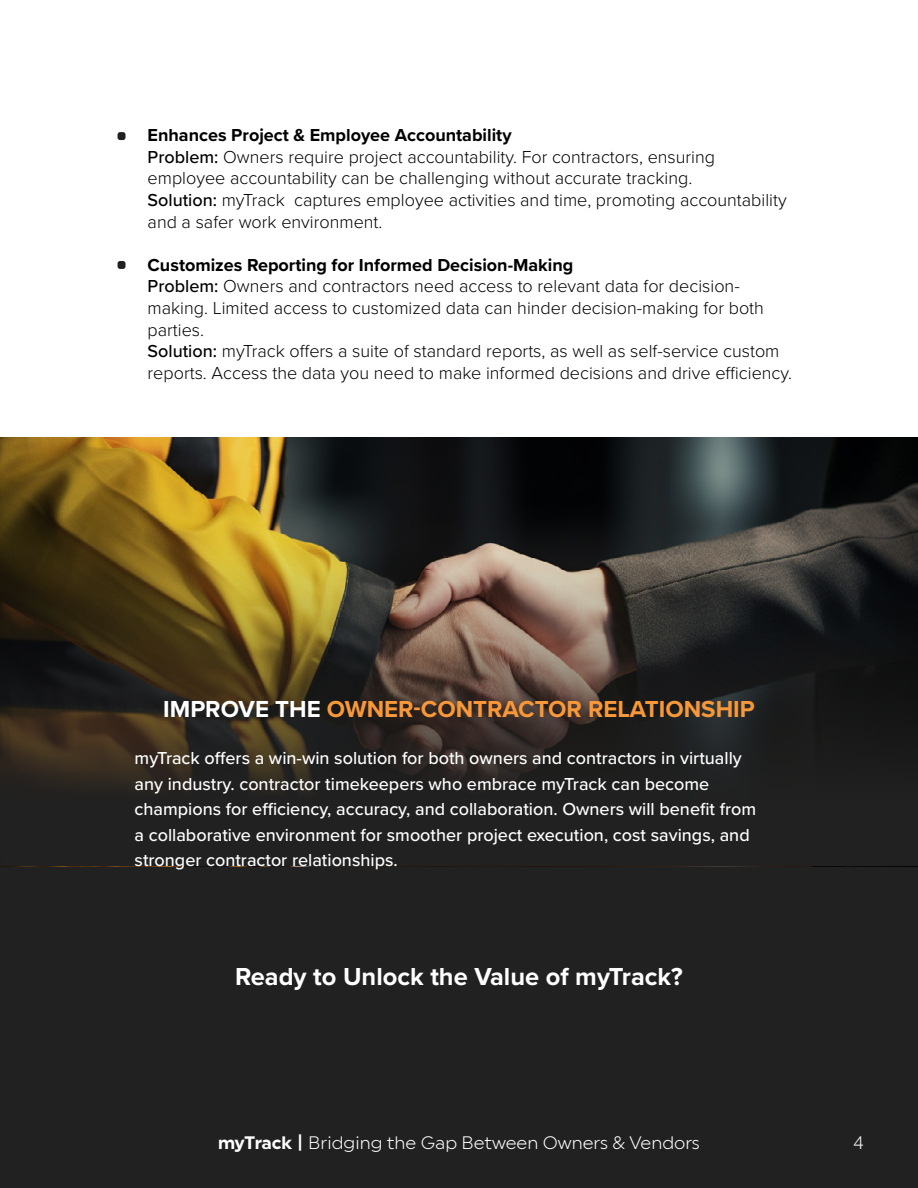
<style>
.page{position:relative;width:918px;height:1188px;background:#fff}
.page>*{position:absolute;margin:0;border:0;box-sizing:border-box;transform-origin:0 0}
.t1{font:700 25.5px "Proxima Nova";color:#fff}
.t2{font:700 24px "Proxima Nova";color:#f89838}
.t3{font:300 18px/21.6px "Proxima Nova";color:#000}
.t4{font:500 18px/25.5px "Proxima Nova";color:#fff}
.t5{font:18px "Uniform Pro Lgt";color:#fff}
.s1{font-weight:700}
.s2{font-weight:500}
.s3{color:#fff}
.s4{font-family:"Uniform Pro Bld"}
</style>
<div class="page">
<div style="left:0;top:721px;width:918px;height:467px;background:#212121"></div>
<div style="left:118px;top:132px;width:8px;height:8px;background:#212121;border-radius:3px"></div>
<div style="left:118px;top:261px;width:8px;height:8px;background:#212121;border-radius:3px"></div>
<img style="left:0;top:437px;width:918px;height:352px">
<p class="t3" style="left:148px;top:123px;width:641px"><span class="s1">Enhances Project &amp; Employee Accountability<br></span><span class="s2">Problem:</span> Owners require project accountability. For contractors, ensuring employee accountability can be challenging without accurate tracking.<br><span class="s2">Solution:</span> myTrack captures employee activities and time, promoting accountability and a safer work environment.</p>
<p class="t3" style="left:148px;top:253px;width:646px"><span class="s1">Customizes Reporting for Informed Decision-Making<br></span><span class="s2">Problem:</span> Owners and contractors need access to relevant data for decision&shy;making. Limited access to customized data can hinder decision-making for both parties.<br><span class="s2">Solution:</span> myTrack offers a suite of standard reports, as well as self-service custom reports. Access the data you need to make informed decisions and drive efficiency.</p>
<h2 class="t2" style="left:163px;top:691px;width:593px"><span class="s3">IMPROVE THE</span> OWNER-CONTRACTOR RELATIONSHIP</h2>
<p class="t4" style="left:135px;top:745px;width:623px">myTrack offers a win-win solution for both owners and contractors in virtually any industry. contractor timekeepers who embrace myTrack can become champions for efficiency, accuracy, and collaboration. Owners will benefit from a collaborative environment for smoother project execution, cost savings, and stronger contractor relationships.</p>
<h1 class="t1" style="left:235px;top:958px;width:449px">Ready to Unlock the Value of myTrack?</h1>
<p class="t5" style="left:218px;top:1132px;width:483px"><span class="s4">myTrack |</span> Bridging the Gap Between Owners &amp; Vendors</p>
<p class="t5" style="left:853px;top:1132px;width:12px">4</p>
</div>
